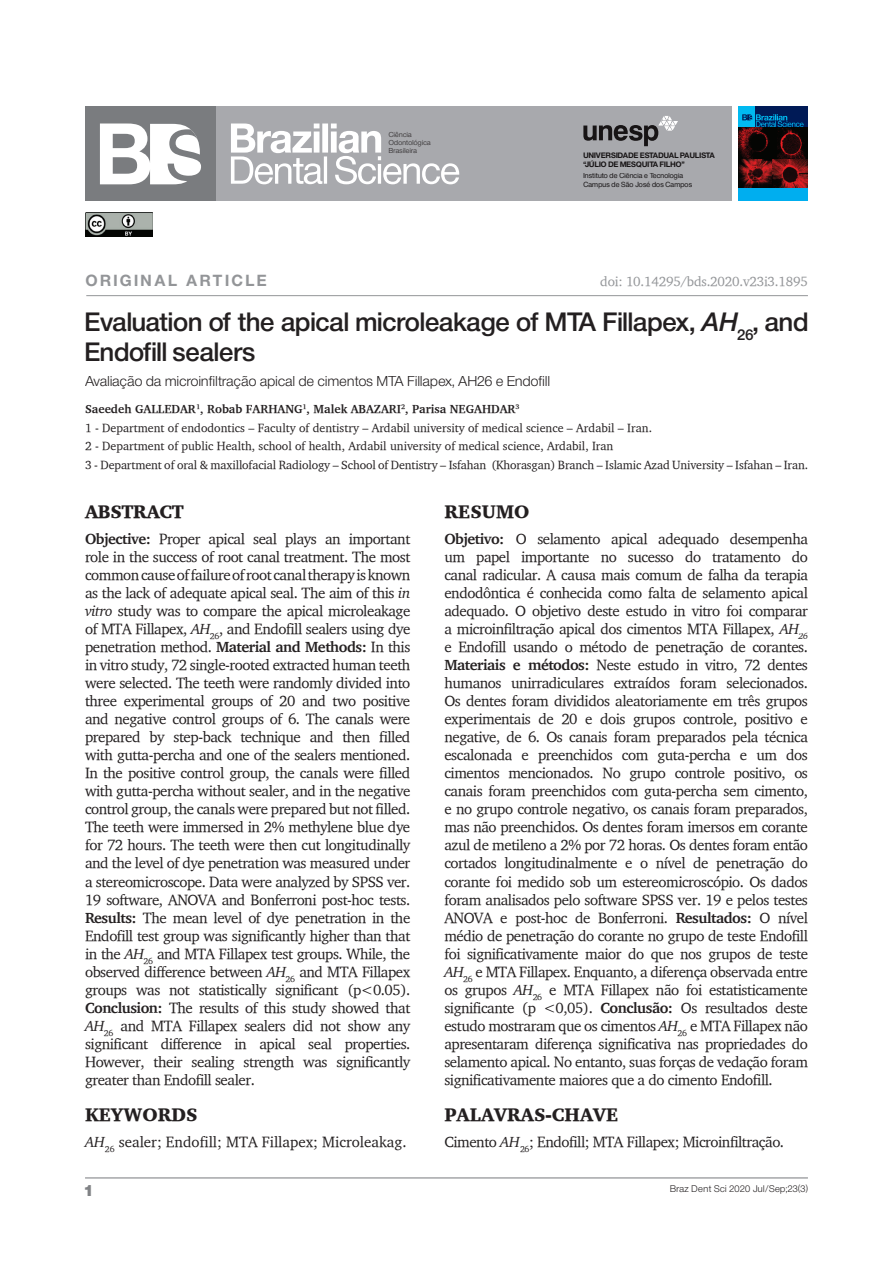
<style>
.page{position:relative;width:893px;height:1263px;background:#fff}
.page>*{position:absolute;margin:0;border:0;box-sizing:border-box;transform-origin:0 0}
.t1{font:24.75px/29.7px "Sh Europa Nr 2 Medium";letter-spacing:.02em;color:#231f20}
.t2{font:900 18.75px "Charter";color:#231f20}
.t3{font:900 18.75px "Charter";letter-spacing:-.02em;color:#231f20}
.t4{font:15px/18px "Charter";letter-spacing:-.03em;color:#231f20;text-align:justify}
.t5{font:15px "Charter";color:#231f20}
.t6{font:700 15px "Sh Europa Nr 2";letter-spacing:.2em;color:#939598}
.t7{font:15px "Sh Europa Nr 2 Ultra";color:#808285}
.t8{font:13.5px "Sh Europa Nr 2 Light";letter-spacing:.03em;color:#231f20}
.t9{font:13.5px "Charter";letter-spacing:-.015em;color:#939598}
.t10{font:12px/18.6px "Charter";color:#231f20}
.t11{font:9px "Sh Europa Nr 2 Light";letter-spacing:.05em;color:#231f20}
.t12{font:700 7.35px/8.7px "Sh Europa Nr 2";letter-spacing:.025em;color:#231f20}
.t13{font:6.9px/8.2px "Sh Europa Nr 2";letter-spacing:.025em;color:#231f20}
.t14{font:6.75px/8.1px "Sh Europa Nr 2 Light";letter-spacing:.05em;color:#231f20}
.s1{font-style:italic}
.s2{font-weight:700}
</style>
<div class="page">
<hr style="left:85px;top:1177px;width:723px;height:1px;background:#808285">
<div style="left:738px;top:188px;width:70px;height:13px;background:#00aeef"></div>
<img style="left:738px;top:158px;width:34px;height:30px">
<img style="left:772px;top:158px;width:36px;height:30px">
<div style="left:738px;top:127px;width:70px;height:31px;background:#040503"></div>
<img style="left:777px;top:129px;width:28px;height:29px">
<img style="left:738px;top:127px;width:32px;height:32px">
<hr style="left:86px;top:295px;width:722px;height:1px;background:#939598">
<div style="left:85px;top:106px;width:646px;height:95px;background:#a8a9ad"></div>
<svg style="left:583px;top:116px;width:95px;height:30px"></svg>
<svg style="left:231px;top:123px;width:228px;height:61px"></svg>
<div style="left:85px;top:106px;width:131px;height:95px;background:#7a7c7f"></div>
<svg style="left:100px;top:123px;width:101px;height:61px"></svg>
<img style="left:85px;top:213px;width:67px;height:23px">
<div style="left:738px;top:106px;width:70px;height:21px;background:#001a56"></div>
<div style="left:738px;top:106px;width:16px;height:21px;background:#00baf1"></div>
<svg style="left:742px;top:114px;width:62px;height:13px"></svg>
<p class="t14" style="left:389px;top:130px;width:43px">Ciência<br>Odontológica<br>Brasileira</p>
<p class="t12" style="left:583px;top:151px;width:133px">UNIVERSIDADE ESTADUAL PAULISTA “JÚLIO DE MESQUITA FILHO”</p>
<p class="t13" style="left:583px;top:172px;width:110px">Instituto de Ciência e Tecnologia<br>Campus de São José dos Campos</p>
<p class="t6" style="left:86px;top:272px;width:182px">ORIGINAL ARTICLE</p>
<h1 class="t1" style="left:85px;top:308px;width:724px">Evaluation of the apical microleakage of MTA Fillapex, <span class="s1">AH</span><sub>26</sub>, and<br>Endofill sealers</h1>
<p class="t8" style="left:85px;top:374px;width:466px">Avaliação da microinfiltração apical de cimentos MTA Fillapex, AH26 e Endofill</p>
<p class="t10" style="left:85px;top:399px;width:724px"><span class="s2">Saeedeh GALLEDAR</span><sup>1</sup><span class="s2">, Robab FARHANG</span><sup>1</sup><span class="s2">, Malek ABAZARI</span><sup>2</sup><span class="s2">, Parisa NEGAHDAR</span><sup>3<br></sup>1 - Department of endodontics – Faculty of dentistry – Ardabil university of medical science – Ardabil – Iran.<br>2 - Department of public Health, school of health, Ardabil university of medical science, Ardabil, Iran<br>3 - Department of oral &amp; maxillofacial Radiology – School of Dentistry – Isfahan (Khorasgan) Branch – Islamic Azad University – Isfahan – Iran.</p>
<p class="t9" style="left:600px;top:273px;width:209px">doi: 10.14295/bds.2020.v23i3.1895</p>
<p class="t3" style="left:85px;top:500px;width:100px">ABSTRACT</p>
<p class="t4" style="left:85px;top:530px;width:327px"><span class="s2">Objective:</span> Proper apical seal plays an important role in the success of root canal treatment. The most common cause of failure of root canal therapy is known as the lack of adequate apical seal. The aim of this <span class="s1">in vitro</span> study was to compare the apical microleakage of MTA Fillapex, <span class="s1">AH</span><sub>26</sub>, and Endofill sealers using dye penetration method. <span class="s2">Material and Methods:</span> In this in vitro study, 72 single-rooted extracted human teeth were selected. The teeth were randomly divided into three experimental groups of 20 and two positive and negative control groups of 6. The canals were prepared by step-back technique and then filled with gutta-percha and one of the sealers mentioned.<br>In the positive control group, the canals were filled with gutta-percha without sealer, and in the negative control group, the canals were prepared but not filled.<br>The teeth were immersed in 2% methylene blue dye for 72 hours. The teeth were then cut longitudinally and the level of dye penetration was measured under a stereomicroscope. Data were analyzed by SPSS ver.<br>19 software, ANOVA and Bonferroni post-hoc tests.<br><span class="s2">Results:</span> The mean level of dye penetration in the Endofill test group was significantly higher than that in the <span class="s1">AH</span><sub>26</sub> and MTA Fillapex test groups. While, the observed difference between <span class="s1">AH</span><sub>26</sub> and MTA Fillapex groups was not statistically significant (p&lt;0.05).<br><span class="s2">Conclusion:</span> The results of this study showed that <span class="s1">AH</span><sub>26</sub> and MTA Fillapex sealers did not show any significant difference in apical seal properties.<br>However, their sealing strength was significantly greater than Endofill sealer.</p>
<p class="t2" style="left:85px;top:1102px;width:114px">KEYWORDS</p>
<p class="t5" style="left:85px;top:1132px;width:323px"><span class="s1">AH</span><sub>26</sub> sealer; Endofill; MTA Fillapex; Microleakag.</p>
<p class="t7" style="left:85px;top:1182px;width:8px">1</p>
<p class="t2" style="left:444px;top:500px;width:87px">RESUMO</p>
<p class="t4" style="left:444px;top:530px;width:365px"><span class="s2">Objetivo:</span> O selamento apical adequado desempenha um papel importante no sucesso do tratamento do canal radicular. A causa mais comum de falha da terapia endodôntica é conhecida como falta de selamento apical adequado. O objetivo deste estudo in vitro foi comparar a microinfiltração apical dos cimentos MTA Fillapex, <span class="s1">AH</span><sub>26 </sub>e Endofill usando o método de penetração de corantes.<br><span class="s2">Materiais e métodos:</span> Neste estudo in vitro, 72 dentes humanos unirradiculares extraídos foram selecionados.<br>Os dentes foram divididos aleatoriamente em três grupos experimentais de 20 e dois grupos controle, positivo e negative, de 6. Os canais foram preparados pela técnica escalonada e preenchidos com guta-percha e um dos cimentos mencionados. No grupo controle positivo, os canais foram preenchidos com guta-percha sem cimento, e no grupo controle negativo, os canais foram preparados, mas não preenchidos. Os dentes foram imersos em corante azul de metileno a 2% por 72 horas. Os dentes foram então cortados longitudinalmente e o nível de penetração do corante foi medido sob um estereomicroscópio. Os dados foram analisados pelo software SPSS ver. 19 e pelos testes ANOVA e post-hoc de Bonferroni. <span class="s2">Resultados:</span> O nível médio de penetração do corante no grupo de teste Endofill foi significativamente maior do que nos grupos de teste <span class="s1">AH</span><sub>26</sub> e MTA Fillapex. Enquanto, a diferença observada entre os grupos <span class="s1">AH</span><sub>26</sub> e MTA Fillapex não foi estatisticamente significante (p &lt;0,05). <span class="s2">Conclusão:</span> Os resultados deste estudo mostraram que os cimentos <span class="s1">AH</span><sub>26</sub> e MTA Fillapex não apresentaram diferença significativa nas propriedades do selamento apical. No entanto, suas forças de vedação foram significativamente maiores que a do cimento Endofill.</p>
<p class="t2" style="left:444px;top:1102px;width:176px">PALAVRAS-CHAVE</p>
<p class="t4" style="left:444px;top:1132px;width:341px">Cimento <span class="s1">AH</span><sub>26</sub>; Endofill; MTA Fillapex; Microinfiltração.</p>
<p class="t11" style="left:670px;top:1183px;width:139px">Braz Dent Sci 2020 Jul/Sep;23(3)</p>
</div>
